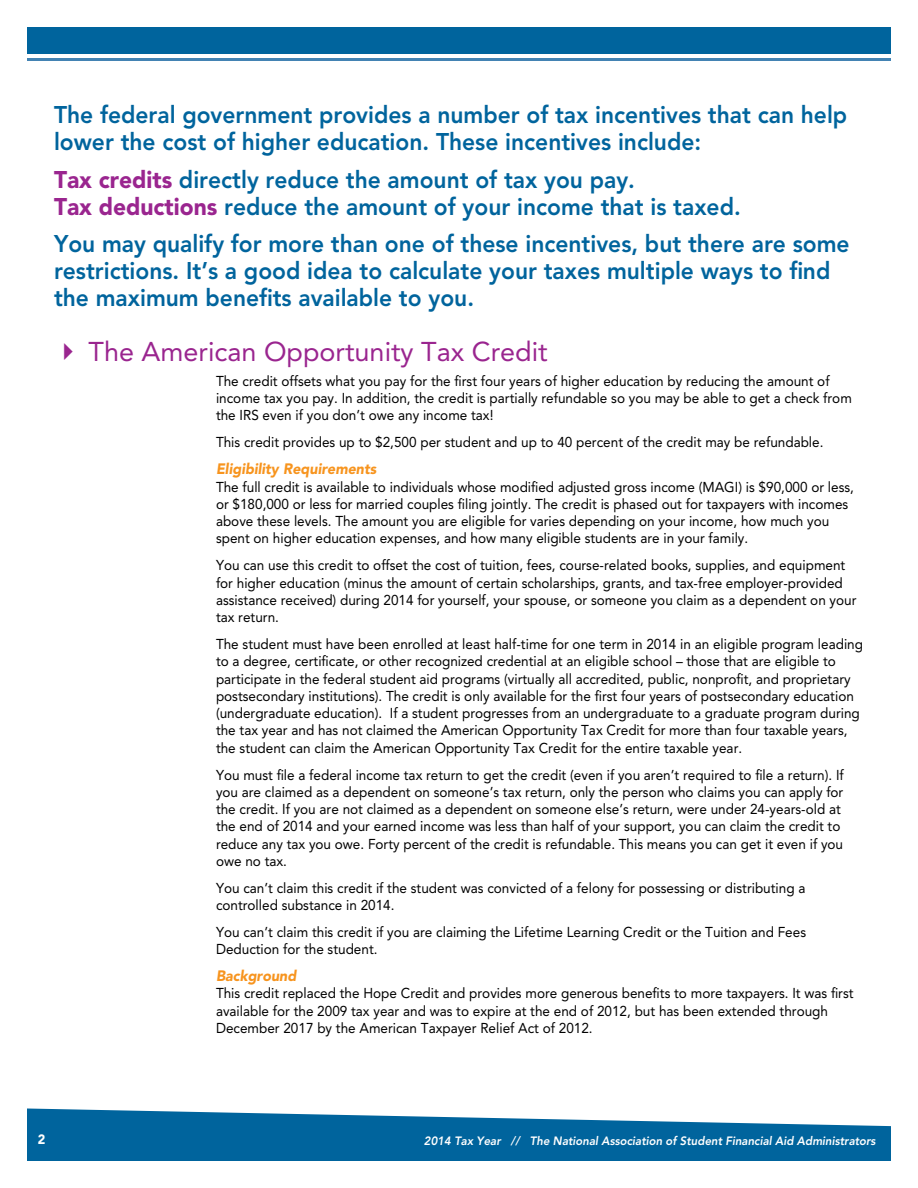
<style>
.page{position:relative;width:918px;height:1188px;background:#fff}
.page>*{position:absolute;margin:0;border:0;box-sizing:border-box;transform-origin:0 0}
.t1{font:27px "Avenir LT Std";color:#9a258f}
.t2{font:800 24px/27px "Avenir LT Std";color:#00649d;scale:.95 1}
.t3{font:italic 900 15px "Avenir LT Std";color:#f7941e;scale:.95 1}
.t4{font:14.25px/17.2px "Avenir LT Std";color:#000;scale:.95 1}
.t5{font:900 13.5px "Avenir LT Std";color:#fff;scale:.95 1}
.t6{font:italic 800 12px "Avenir LT Std";color:#fff;scale:.95 1}
.s1{font-weight:900;color:#9a258f}
</style>
<div class="page">
<hr style="left:27px;top:58px;width:864px;height:3px;background:#4383b3">
<div style="left:27px;top:1134px;width:864px;height:27px;background:#00649d"></div>
<svg style="left:27px;top:1108px;width:864px;height:26px"></svg>
<div style="left:27px;top:27px;width:864px;height:27px;background:#00649d"></div>
<h2 class="t2" style="left:54px;top:101px;width:837px">The federal government provides a number of tax incentives that can help lower the cost of higher education. These incentives include:</h2>
<h2 class="t2" style="left:54px;top:166px;width:724px"><span class="s1">Tax credits</span> directly reduce the amount of tax you pay.<br><span class="s1">Tax deductions</span> reduce the amount of your income that is taxed.</h2>
<h2 class="t2" style="left:54px;top:231px;width:839px">You may qualify for more than one of these incentives, but there are some restrictions. It’s a good idea to calculate your taxes multiple ways to find the maximum benefits available to you.</h2>
<h1 class="t1" style="left:54px;top:336px;width:495px">✔ The American Opportunity Tax Credit</h1>
<p class="t4" style="left:216px;top:372px;width:671px">The credit offsets what you pay for the first four years of higher education by reducing the amount of income tax you pay. In addition, the credit is partially refundable so you may be able to get a check from the IRS even if you don’t owe any income tax!</p>
<p class="t4" style="left:216px;top:434px;width:641px">This credit provides up to $2,500 per student and up to 40 percent of the credit may be refundable.</p>
<p class="t3" style="left:216px;top:460px;width:170px">Eligibility Requirements</p>
<p class="t4" style="left:216px;top:478px;width:673px">The full credit is available to individuals whose modified adjusted gross income (MAGI) is $90,000 or less, or $180,000 or less for married couples filing jointly. The credit is phased out for taxpayers with incomes above these levels. The amount you are eligible for varies depending on your income, how much you spent on higher education expenses, and how many eligible students are in your family.</p>
<p class="t4" style="left:216px;top:557px;width:676px">You can use this credit to offset the cost of tuition, fees, course-related books, supplies, and equipment for higher education (minus the amount of certain scholarships, grants, and tax-free employer-provided assistance received) during 2014 for yourself, your spouse, or someone you claim as a dependent on your tax return.</p>
<p class="t4" style="left:216px;top:636px;width:683px">The student must have been enrolled at least half-time for one term in 2014 in an eligible program leading to a degree, certificate, or other recognized credential at an eligible school – those that are eligible to participate in the federal student aid programs (virtually all accredited, public, nonprofit, and proprietary postsecondary institutions). The credit is only available for the first four years of postsecondary education (undergraduate education). If a student progresses from an undergraduate to a graduate program during the tax year and has not claimed the American Opportunity Tax Credit for more than four taxable years, the student can claim the American Opportunity Tax Credit for the entire taxable year.</p>
<p class="t4" style="left:216px;top:766px;width:662px">You must file a federal income tax return to get the credit (even if you aren’t required to file a return). If you are claimed as a dependent on someone’s tax return, only the person who claims you can apply for the credit. If you are not claimed as a dependent on someone else’s return, were under 24-years-old at the end of 2014 and your earned income was less than half of your support, you can claim the credit to reduce any tax you owe. Forty percent of the credit is refundable. This means you can get it even if you owe no tax.</p>
<p class="t4" style="left:216px;top:879px;width:622px">You can’t claim this credit if the student was convicted of a felony for possessing or distributing a controlled substance in 2014.</p>
<p class="t4" style="left:216px;top:924px;width:623px">You can’t claim this credit if you are claiming the Lifetime Learning Credit or the Tuition and Fees<br>Deduction for the student.</p>
<p class="t3" style="left:216px;top:967px;width:86px">Background</p>
<p class="t4" style="left:216px;top:985px;width:673px">This credit replaced the Hope Credit and provides more generous benefits to more taxpayers. It was first available for the 2009 tax year and was to expire at the end of 2012, but has been extended through<br>December 2017 by the American Taxpayer Relief Act of 2012.</p>
<p class="t5" style="left:38px;top:1131px;width:9px">2</p>
<p class="t6" style="left:424px;top:1133px;width:477px">2014 Tax Year // The National Association of Student Financial Aid Administrators</p>
</div>
